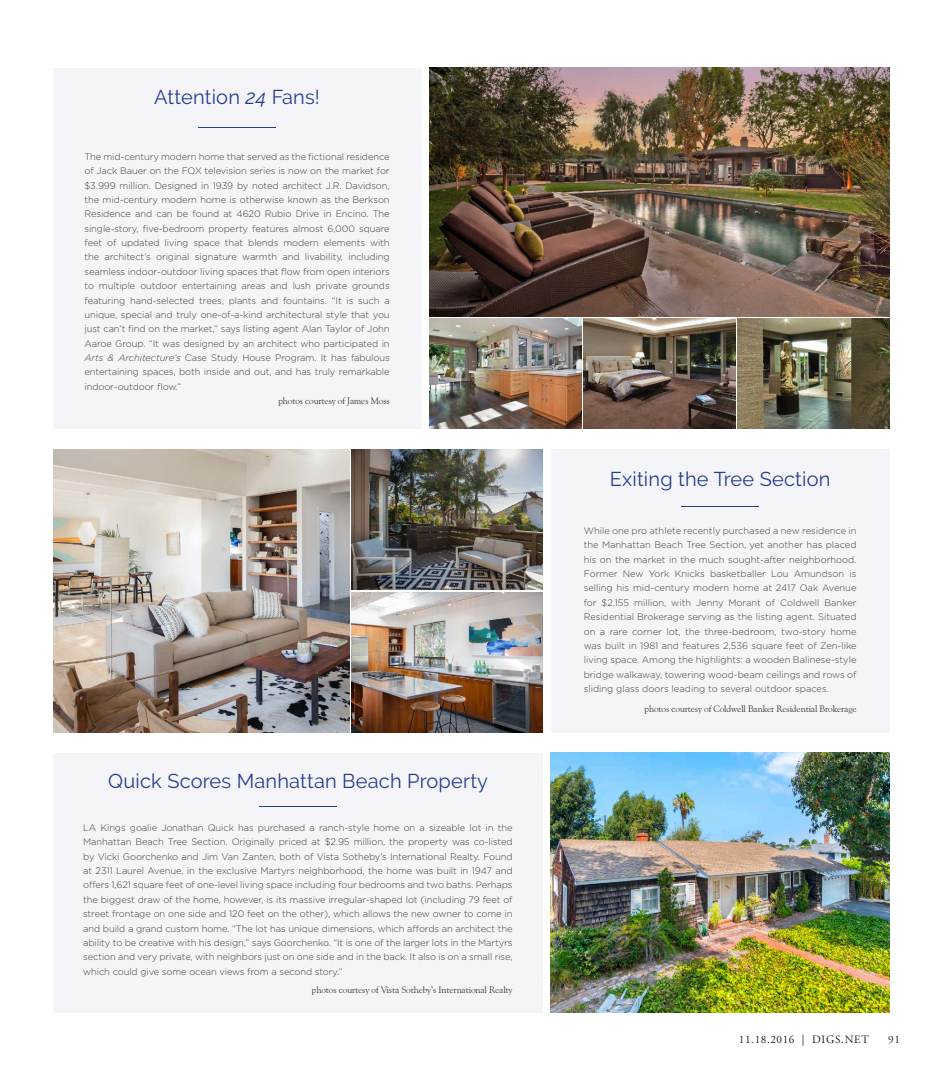
<style>
.page{position:relative;width:945px;height:1080px;background:#fff}
.page>*{position:absolute;margin:0;border:0;box-sizing:border-box;transform-origin:0 0}
.t1{font:20px "Raleway";letter-spacing:.01em;color:#253f8e}
.t2{font:11.25px "Adobe Garamond Pro";letter-spacing:.05em;color:#231f20}
.t3{font:300 9.38px/14.4px "Gotham HTF";letter-spacing:-.01em;color:#3e3e3f;text-align:justify}
.t4{font:9.38px "Goudy Old Style BT";letter-spacing:-.01em;color:#3e3e3f}
.s1{font-style:italic}
</style>
<div class="page">
<div style="left:551px;top:449px;width:338px;height:284px;background:#f5f5f9"></div>
<div style="left:53px;top:753px;width:490px;height:259px;background:#f5f5f9"></div>
<div style="left:53px;top:68px;width:368px;height:361px;background:#f5f5f9"></div>
<hr style="left:259px;top:806px;width:78px;height:1px;background:#253f8e">
<hr style="left:681px;top:506px;width:78px;height:1px;background:#253f8e">
<img style="left:551px;top:753px;width:338px;height:259px">
<img style="left:53px;top:449px;width:296px;height:284px">
<img style="left:352px;top:592px;width:191px;height:141px">
<img style="left:352px;top:449px;width:191px;height:141px">
<hr style="left:198px;top:127px;width:78px;height:1px;background:#253f8e">
<img style="left:429px;top:68px;width:460px;height:249px">
<img style="left:429px;top:319px;width:152px;height:110px">
<img style="left:583px;top:319px;width:152px;height:110px">
<img style="left:738px;top:319px;width:151px;height:110px">
<h1 class="t1" style="left:154px;top:86px;width:167px">Attention <span class="s1">24</span> Fans!</h1>
<p class="t3" style="left:84px;top:149px;width:307px">The mid-century modern home that served as the fictional residence of Jack Bauer on the FOX television series is now on the market for $3.999 million. Designed in 1939 by noted architect J.R. Davidson, the mid-century modern home is otherwise known as the Berkson Residence and can be found at 4620 Rubio Drive in Encino. The single-story, five-bedroom property features almost 6,000 square feet of updated living space that blends modern elements with the architect’s original signature warmth and livability, including seamless indoor-outdoor living spaces that flow from open interiors to multiple outdoor entertaining areas and lush private grounds featuring hand-selected trees, plants and fountains. “It is such a unique, special and truly one-of-a-kind architectural style that you just can’t find on the market,” says listing agent Alan Taylor of John Aaroe Group. “It was designed by an architect who participated in <span class="s1">Arts &amp; Architecture’s</span> Case Study House Program. It has fabulous entertaining spaces, both inside and out, and has truly remarkable indoor-outdoor flow.”</p>
<p class="t4" style="left:278px;top:395px;width:113px">photos courtesy of James Moss</p>
<h1 class="t1" style="left:108px;top:769px;width:381px">Quick Scores Manhattan Beach Property</h1>
<p class="t3" style="left:83px;top:820px;width:431px">LA Kings goalie Jonathan Quick has purchased a ranch-style home on a sizeable lot in the Manhattan Beach Tree Section. Originally priced at $2.95 million, the property was co-listed by Vicki Goorchenko and Jim Van Zanten, both of Vista Sotheby’s International Realty. Found at 2311 Laurel Avenue, in the exclusive Martyrs neighborhood, the home was built in 1947 and offers 1,621 square feet of one-level living space including four bedrooms and two baths. Perhaps the biggest draw of the home, however, is its massive irregular-shaped lot (including 79 feet of street frontage on one side and 120 feet on the other), which allows the new owner to come in and build a grand custom home. “The lot has unique dimensions, which affords an architect the ability to be creative with his design,” says Goorchenko. “It is one of the larger lots in the Martyrs section and very private, with neighbors just on one side and in the back. It also is on a small rise, which could give some ocean views from a second story.”</p>
<p class="t4" style="left:312px;top:984px;width:202px">photos courtesy of Vista Sotheby’s International Realty</p>
<h1 class="t1" style="left:610px;top:467px;width:222px">Exiting the Tree Section</h1>
<p class="t3" style="left:584px;top:523px;width:274px">While one pro athlete recently purchased a new residence in the Manhattan Beach Tree Section, yet another has placed his on the market in the much sought-after neighborhood.<br>Former New York Knicks basketballer Lou Amundson is selling his mid-century modern home at 2417 Oak Avenue for $2.155 million, with Jenny Morant of Coldwell Banker Residential Brokerage serving as the listing agent. Situated on a rare corner lot, the three-bedroom, two-story home was built in 1981 and features 2,536 square feet of Zen-like living space. Among the highlights: a wooden Balinese-style bridge walkaway, towering wood-beam ceilings and rows of sliding glass doors leading to several outdoor spaces.</p>
<p class="t4" style="left:645px;top:703px;width:213px">photos courtesy of Coldwell Banker Residential Brokerage</p>
<p class="t2" style="left:739px;top:1033px;width:132px">11.18.2016 | DIGS.NET</p>
<p class="t2" style="left:888px;top:1033px;width:13px">91</p>
</div>
